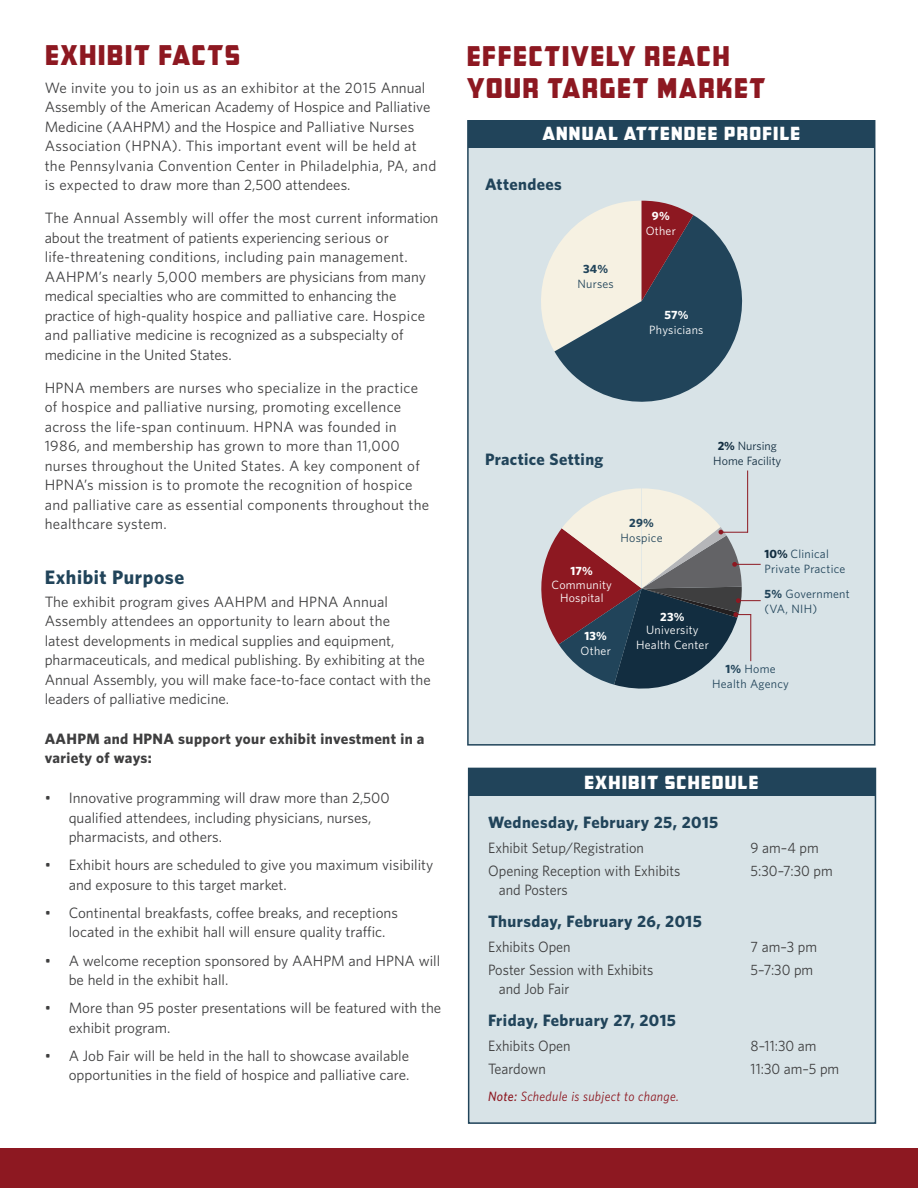
<style>
.page{position:relative;width:918px;height:1188px;background:#fff}
.page>*{position:absolute;margin:0;border:0;box-sizing:border-box;transform-origin:0 0}
.Headline_1{font:27px/31.5px "CFB1 American Patriot Normal";letter-spacing:.025em;color:#8d1821;scale:.95 1}
.Headline_2{font:700 19.5px "Whitney";letter-spacing:.03em;color:#21445a}
.Headline_2-2{font:18px "CFB1 American Patriot Normal";letter-spacing:.03em;color:#fff}
.Subhead_Reversed{font:700 16.5px "Whitney";letter-spacing:.025em;color:#21445a}
.Body_text_no_indent{font:15px/19.5px "Whitney";letter-spacing:.005em;color:#3e3e3f}
.Bullet{font:15px/19.5px "Whitney";color:#3e3e3f}
.Body_text_no_indent-2{font:15px "Whitney";letter-spacing:.005em;color:#3e3e3f;scale:.95 1}
.Body_text_no_indent-3{font:700 15px/19.5px "Whitney";letter-spacing:.025em;color:#3e3e3f}
.t1{font:italic 13.5px "Whitney";letter-spacing:.025em;color:#8d1821;scale:.95 1}
.Pie_Chart{font:12px/15px "Whitney";letter-spacing:.02em;color:#21445a;text-align:center}
.Pie_Chart-2{font:12px/15px "Whitney";letter-spacing:.02em;color:#fff;text-align:center}
.Pie_Chart-3{font:12px/15px "Whitney";color:#122d40;text-align:center}
.s1{font-weight:700}
.s2{font-weight:700;color:#122d40}
.s3{font-weight:500}
</style>
<div class="page">
<div style="left:468px;top:796px;width:407px;height:328px;background:#d8e3e7"></div>
<div style="left:468px;top:768px;width:407px;height:28px;background:#21445a"></div>
<div style="left:467px;top:120px;width:408px;height:626px;background:#d8e3e7;border:2px solid #21445a"></div>
<div style="left:468px;top:120px;width:407px;height:28px;background:#21445a"></div>
<svg style="left:541px;top:201px;width:202px;height:201px"></svg>
<hr style="left:747px;top:471px;width:1px;height:62px;background:#8d1821">
<svg style="left:541px;top:488px;width:220px;height:201px"></svg>
<div style="left:468px;top:768px;width:408px;height:356px;border:2px solid #21445a"></div>
<div style="left:0;top:1148px;width:918px;height:40px;background:#8d1821"></div>
<p class="Headline_1" style="left:45px;top:38px;width:208px">EXHIBIT FACTS</p>
<p class="Body_text_no_indent" style="left:45px;top:77px;width:393px">We invite you to join us as an exhibitor at the 2015 Annual Assembly of the American Academy of Hospice and Palliative Medicine (AAHPM) and the Hospice and Palliative Nurses Association (HPNA). This important event will be held at the Pennsylvania Convention Center in Philadelphia, PA, and is expected to draw more than 2,500 attendees.</p>
<p class="Body_text_no_indent" style="left:45px;top:208px;width:395px">The Annual Assembly will offer the most current information about the treatment of patients experiencing serious or life-threatening conditions, including pain management.<br>AAHPM’s nearly 5,000 members are physicians from many medical specialties who are committed to enhancing the practice of high-quality hospice and palliative care. Hospice and palliative medicine is recognized as a subspecialty of medicine in the United States.</p>
<p class="Body_text_no_indent" style="left:45px;top:377px;width:386px">HPNA members are nurses who specialize in the practice of hospice and palliative nursing, promoting excellence across the life-span continuum. HPNA was founded in 1986, and membership has grown to more than 11,000 nurses throughout the United States. A key component of HPNA’s mission is to promote the recognition of hospice and palliative care as essential components throughout the healthcare system.</p>
<p class="Headline_2" style="left:45px;top:565px;width:141px">Exhibit Purpose</p>
<p class="Body_text_no_indent" style="left:45px;top:591px;width:388px">The exhibit program gives AAHPM and HPNA Annual Assembly attendees an opportunity to learn about the<br>latest developments in medical supplies and equipment, pharmaceuticals, and medical publishing. By exhibiting at the Annual Assembly, you will make face-to-face contact with the leaders of palliative medicine.</p>
<p class="Body_text_no_indent-3" style="left:45px;top:729px;width:381px">AAHPM and HPNA support your exhibit investment in a variety of ways:</p>
<p class="Bullet" style="left:69px;top:788px;width:323px;text-indent:-24px">• Innovative programming will draw more than 2,500 qualified attendees, including physicians, nurses, pharmacists, and others.</p>
<p class="Bullet" style="left:69px;top:855px;width:366px;text-indent:-24px">• Exhibit hours are scheduled to give you maximum visibility and exposure to this target market.</p>
<p class="Bullet" style="left:69px;top:903px;width:331px;text-indent:-24px">• Continental breakfasts, coffee breaks, and receptions located in the exhibit hall will ensure quality traffic.</p>
<p class="Bullet" style="left:69px;top:950px;width:373px;text-indent:-24px">• A welcome reception sponsored by AAHPM and HPNA will be held in the exhibit hall.</p>
<p class="Bullet" style="left:69px;top:998px;width:374px;text-indent:-24px">• More than 95 poster presentations will be featured with the exhibit program.</p>
<p class="Bullet" style="left:45px;top:1046px;width:366px;text-align:right">• A Job Fair will be held in the hall to showcase available opportunities in the field of hospice and palliative care.</p>
<p class="Headline_1" style="left:466px;top:40px;width:317px">EFFECTIVELY REACH<br>YOUR TARGET MARKET</p>
<p class="Headline_2-2" style="left:542px;top:121px;width:260px">ANNUAL ATTENDEE PROFILE</p>
<p class="Subhead_Reversed" style="left:485px;top:175px;width:78px">Attendees</p>
<p class="Pie_Chart" style="left:578px;top:261px;width:38px"><span class="s1">34%<br></span>Nurses</p>
<p class="Pie_Chart-2" style="left:646px;top:209px;width:32px"><span class="s1">9%<br></span>Other</p>
<p class="Pie_Chart-2" style="left:649px;top:307px;width:56px"><span class="s1">57%<br></span>Physicians</p>
<p class="Subhead_Reversed" style="left:485px;top:449px;width:120px">Practice Setting</p>
<p class="Pie_Chart-3" style="left:713px;top:438px;width:69px"><span class="s1">2%</span> Nursing<br>Home Facility</p>
<p class="Pie_Chart-2" style="left:552px;top:564px;width:62px;line-height:13.5px"><span class="s1">17%<br></span>Community<br>Hospital</p>
<p class="Pie_Chart-2" style="left:581px;top:628px;width:32px"><span class="s1">13%<br></span>Other</p>
<p class="Pie_Chart" style="left:621px;top:515px;width:43px"><span class="s1">29%<br></span>Hospice</p>
<p class="Pie_Chart-2" style="left:646px;top:610px;width:54px;line-height:13.5px"><span class="s1">23%<br></span>University</p>
<p class="Pie_Chart-2" style="left:636px;top:637px;width:74px">Health Center</p>
<p class="Pie_Chart" style="left:765px;top:546px;width:82px;text-align:left"><span class="s2">10%</span> Clinical<br>Private Practice</p>
<p class="Pie_Chart" style="left:765px;top:586px;width:87px;text-align:left"><span class="s1">5%</span> Government (VA, NIH)</p>
<p class="Pie_Chart" style="left:712px;top:661px;width:78px"><span class="s1">1%</span> Home<br>Health Agency</p>
<p class="Headline_2-2" style="left:584px;top:770px;width:176px">EXHIBIT SCHEDULE</p>
<p class="Subhead_Reversed" style="left:488px;top:812px;width:232px">Wednesday, February 25, 2015</p>
<p class="Body_text_no_indent-2" style="left:488px;top:839px;width:165px">Exhibit Setup/Registration</p>
<p class="Body_text_no_indent-2" style="left:751px;top:839px;width:73px">9 am–4 pm</p>
<p class="Body_text_no_indent-2" style="left:488px;top:862px;width:204px">Opening Reception with Exhibits</p>
<p class="Body_text_no_indent-2" style="left:751px;top:862px;width:88px">5:30–7:30 pm</p>
<p class="Body_text_no_indent-2" style="left:499px;top:881px;width:74px">and Posters</p>
<p class="Subhead_Reversed" style="left:488px;top:911px;width:215px">Thursday, February 26, 2015</p>
<p class="Body_text_no_indent-2" style="left:488px;top:938px;width:88px">Exhibits Open</p>
<p class="Body_text_no_indent-2" style="left:751px;top:938px;width:72px">7 am–3 pm</p>
<p class="Body_text_no_indent-2" style="left:488px;top:961px;width:175px">Poster Session with Exhibits</p>
<p class="Body_text_no_indent-2" style="left:751px;top:961px;width:67px">5–7:30 pm</p>
<p class="Body_text_no_indent-2" style="left:499px;top:980px;width:76px">and Job Fair</p>
<p class="Subhead_Reversed" style="left:488px;top:1010px;width:189px">Friday, February 27, 2015</p>
<p class="Body_text_no_indent-2" style="left:488px;top:1037px;width:88px">Exhibits Open</p>
<p class="Body_text_no_indent-2" style="left:751px;top:1037px;width:71px">8–11:30 am</p>
<p class="Body_text_no_indent-2" style="left:488px;top:1060px;width:62px">Teardown</p>
<p class="Body_text_no_indent-2" style="left:751px;top:1060px;width:95px">11:30 am–5 pm</p>
<p class="t1" style="left:488px;top:1088px;width:202px"><span class="s3">Note:</span> Schedule is subject to change.</p>
</div>
